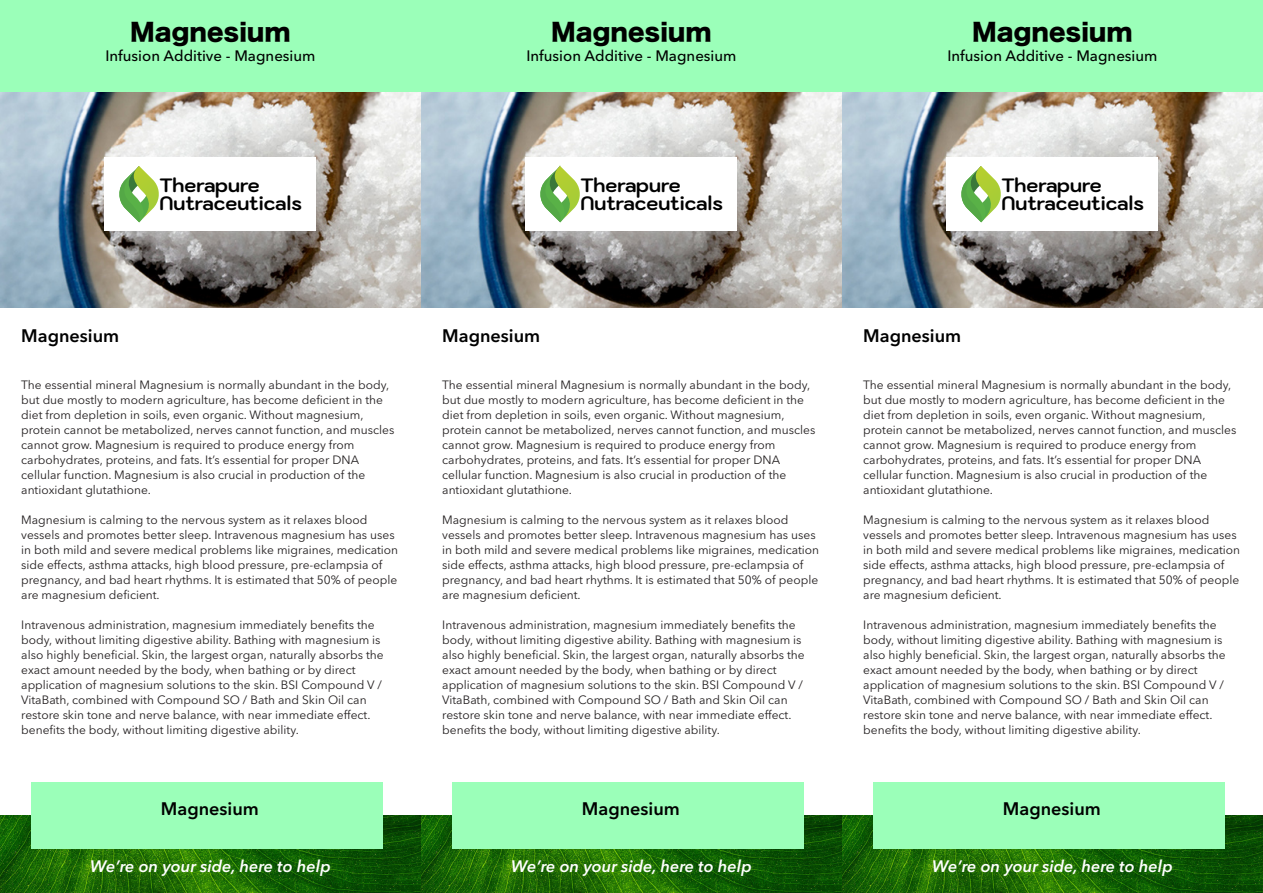
<style>
.page{position:relative;width:1263px;height:893px;background:#fff}
.page>*{position:absolute;margin:0;border:0;box-sizing:border-box;transform-origin:0 0}
.t1{font:24px "Hiragino Sans W8";color:#000}
.t2{font:700 19.35px/18.1px "Kodchasan";color:#000}
.t3{font:600 18px "Avenir Next LT Pro";color:#000}
.t4{font:italic 600 16.5px "Avenir Next LT Pro";color:#fff}
.t5{font:500 15px "Avenir Next LT Pro";color:#000}
.t6{font:12px/15px "Avenir Next LT Pro";color:#231f20}
</style>
<div class="page">
<img style="left:0;top:92px;width:1263px;height:216px">
<img style="left:0;top:816px;width:1263px;height:77px">
<div style="left:0;top:0;width:421px;height:92px;background:#9bffb9"></div>
<div style="left:31px;top:783px;width:352px;height:66px;background:#9bffb9"></div>
<div style="left:105px;top:157px;width:211px;height:74px;background:#fff"></div>
<svg style="left:119px;top:166px;width:40px;height:56px"></svg>
<div style="left:421px;top:0;width:421px;height:92px;background:#9bffb9"></div>
<div style="left:452px;top:783px;width:352px;height:66px;background:#9bffb9"></div>
<div style="left:526px;top:157px;width:211px;height:74px;background:#fff"></div>
<svg style="left:540px;top:166px;width:40px;height:56px"></svg>
<div style="left:842px;top:0;width:421px;height:92px;background:#9bffb9"></div>
<div style="left:873px;top:783px;width:352px;height:66px;background:#9bffb9"></div>
<div style="left:947px;top:157px;width:211px;height:74px;background:#fff"></div>
<svg style="left:961px;top:166px;width:40px;height:56px"></svg>
<p class="t1" style="left:130px;top:18px;width:162px">Magnesium</p>
<p class="t5" style="left:105px;top:47px;width:212px">Infusion Additive - Magnesium</p>
<p class="t2" style="left:159px;top:176px;width:144px">Therapure<br>Nutraceuticals</p>
<p class="t1" style="left:551px;top:18px;width:162px">Magnesium</p>
<p class="t5" style="left:526px;top:47px;width:212px">Infusion Additive - Magnesium</p>
<p class="t2" style="left:580px;top:176px;width:144px">Therapure<br>Nutraceuticals</p>
<p class="t1" style="left:972px;top:18px;width:162px">Magnesium</p>
<p class="t5" style="left:947px;top:47px;width:212px">Infusion Additive - Magnesium</p>
<p class="t2" style="left:1001px;top:176px;width:144px">Therapure<br>Nutraceuticals</p>
<p class="t3" style="left:21px;top:325px;width:99px">Magnesium</p>
<p class="t3" style="left:442px;top:325px;width:99px">Magnesium</p>
<p class="t3" style="left:863px;top:325px;width:99px">Magnesium</p>
<p class="t6" style="left:21px;top:377px;width:375px">The essential mineral Magnesium is normally abundant in the body, but due mostly to modern agriculture, has become deficient in the diet from depletion in soils, even organic. Without magnesium, protein cannot be metabolized, nerves cannot function, and muscles cannot grow. Magnesium is required to produce energy from carbohydrates, proteins, and fats. It’s essential for proper DNA cellular function. Magnesium is also crucial in production of the antioxidant glutathione.</p>
<p class="t6" style="left:21px;top:512px;width:378px">Magnesium is calming to the nervous system as it relaxes blood vessels and promotes better sleep. Intravenous magnesium has uses in both mild and severe medical problems like migraines, medication side effects, asthma attacks, high blood pressure, pre-eclampsia of pregnancy, and bad heart rhythms. It is estimated that 50% of people are magnesium deficient.</p>
<p class="t6" style="left:21px;top:617px;width:364px">Intravenous administration, magnesium immediately benefits the body, without limiting digestive ability. Bathing with magnesium is also highly beneficial. Skin, the largest organ, naturally absorbs the exact amount needed by the body, when bathing or by direct application of magnesium solutions to the skin. BSI Compound V / VitaBath, combined with Compound SO / Bath and Skin Oil can restore skin tone and nerve balance, with near immediate effect. benefits the body, without limiting digestive ability.</p>
<p class="t6" style="left:442px;top:377px;width:375px">The essential mineral Magnesium is normally abundant in the body, but due mostly to modern agriculture, has become deficient in the diet from depletion in soils, even organic. Without magnesium, protein cannot be metabolized, nerves cannot function, and muscles cannot grow. Magnesium is required to produce energy from carbohydrates, proteins, and fats. It’s essential for proper DNA cellular function. Magnesium is also crucial in production of the antioxidant glutathione.</p>
<p class="t6" style="left:442px;top:512px;width:378px">Magnesium is calming to the nervous system as it relaxes blood vessels and promotes better sleep. Intravenous magnesium has uses in both mild and severe medical problems like migraines, medication side effects, asthma attacks, high blood pressure, pre-eclampsia of pregnancy, and bad heart rhythms. It is estimated that 50% of people are magnesium deficient.</p>
<p class="t6" style="left:442px;top:617px;width:364px">Intravenous administration, magnesium immediately benefits the body, without limiting digestive ability. Bathing with magnesium is also highly beneficial. Skin, the largest organ, naturally absorbs the exact amount needed by the body, when bathing or by direct application of magnesium solutions to the skin. BSI Compound V / VitaBath, combined with Compound SO / Bath and Skin Oil can restore skin tone and nerve balance, with near immediate effect. benefits the body, without limiting digestive ability.</p>
<p class="t6" style="left:863px;top:377px;width:375px">The essential mineral Magnesium is normally abundant in the body, but due mostly to modern agriculture, has become deficient in the diet from depletion in soils, even organic. Without magnesium, protein cannot be metabolized, nerves cannot function, and muscles cannot grow. Magnesium is required to produce energy from carbohydrates, proteins, and fats. It’s essential for proper DNA cellular function. Magnesium is also crucial in production of the antioxidant glutathione.</p>
<p class="t6" style="left:863px;top:512px;width:378px">Magnesium is calming to the nervous system as it relaxes blood vessels and promotes better sleep. Intravenous magnesium has uses in both mild and severe medical problems like migraines, medication side effects, asthma attacks, high blood pressure, pre-eclampsia of pregnancy, and bad heart rhythms. It is estimated that 50% of people are magnesium deficient.</p>
<p class="t6" style="left:863px;top:617px;width:364px">Intravenous administration, magnesium immediately benefits the body, without limiting digestive ability. Bathing with magnesium is also highly beneficial. Skin, the largest organ, naturally absorbs the exact amount needed by the body, when bathing or by direct application of magnesium solutions to the skin. BSI Compound V / VitaBath, combined with Compound SO / Bath and Skin Oil can restore skin tone and nerve balance, with near immediate effect. benefits the body, without limiting digestive ability.</p>
<p class="t3" style="left:161px;top:798px;width:99px">Magnesium</p>
<p class="t3" style="left:582px;top:798px;width:99px">Magnesium</p>
<p class="t3" style="left:1003px;top:798px;width:99px">Magnesium</p>
<p class="t4" style="left:90px;top:857px;width:242px">We’re on your side, here to help</p>
<p class="t4" style="left:511px;top:857px;width:242px">We’re on your side, here to help</p>
<p class="t4" style="left:932px;top:857px;width:242px">We’re on your side, here to help</p>
</div>
